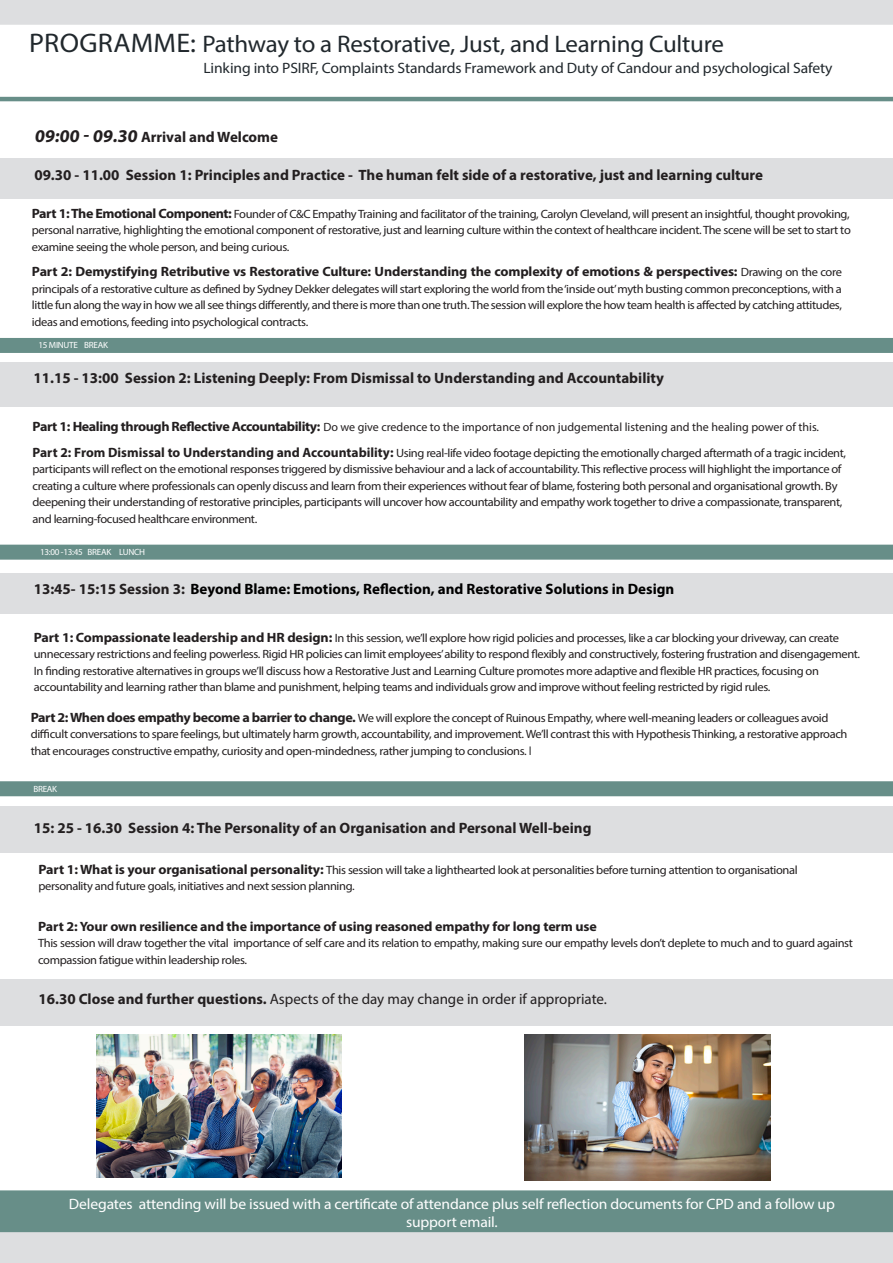
<style>
.page{position:relative;width:893px;height:1263px;background:#fff}
.page>*{position:absolute;margin:0;border:0;box-sizing:border-box;transform-origin:0 0}
.t1{font:24px "Myriad Pro";letter-spacing:-.01em;color:#21282d;scale:1.04 1}
.t2{font:700 15px "Myriad Pro";color:#231f20}
.t3{font:15px "Myriad Pro";letter-spacing:-.01em;color:#fff;scale:1.04 1}
.t4{font:700 15px "Myriad Pro";color:#000}
.t5{font:15px "Myriad Pro";letter-spacing:-.01em;color:#21282d;scale:1.04 1}
.t6{font:15px "Myriad Pro";color:#231f20}
.t7{font:700 13.5px "Myriad Pro";letter-spacing:-.01em;color:#231f20;scale:1.04 1}
.t8{font:12px/16.5px "Myriad Pro";letter-spacing:-.03em;color:#231f20;scale:1.04 1}
.t9{font:12px "Myriad Pro";color:#231f20}
.t10{font:9px "Myriad Pro";letter-spacing:-.03em;color:#fff}
.s1{font-size:27px}
.s2{font-size:18px}
.s3{font-weight:700;font-size:13.5px}
.s4{font-weight:400;font-size:12px}
.s5{color:#231f20}
.s6{color:#3e3e3f}
.s7{font-weight:700}
</style>
<div class="page">
<div style="left:0;top:979px;width:893px;height:47px;background:#dddee0"></div>
<div style="left:0;top:1190px;width:893px;height:73px;background:#678e88"></div>
<div style="left:0;top:573px;width:893px;height:40px;background:#dddee0"></div>
<hr style="left:0;top:97px;width:893px;height:4px;background:#678e88">
<div style="left:0;top:781px;width:893px;height:15px;background:#678e88"></div>
<div style="left:0;top:338px;width:893px;height:15px;background:#678e88"></div>
<div style="left:0;top:158px;width:893px;height:40px;background:#dddee0"></div>
<div style="left:0;top:362px;width:893px;height:45px;background:#dddee0"></div>
<div style="left:0;top:806px;width:893px;height:47px;background:#dddee0"></div>
<img style="left:96px;top:1035px;width:246px;height:142px">
<div style="left:0;top:545px;width:893px;height:15px;background:#678e88"></div>
<div style="left:0;top:0;width:893px;height:25px;background:#dddee0"></div>
<div style="left:0;top:1232px;width:893px;height:31px;background:#dddee0"></div>
<img style="left:525px;top:1035px;width:245px;height:145px">
<p class="t1" style="left:29px;top:29px;width:670px"><span class="s1">PROGRAMME:</span> Pathway to a Restorative, Just, and Learning Culture</p>
<p class="t5" style="left:203px;top:58px;width:606px">Linking into PSIRF, Complaints Standards Framework and Duty of Candour and psychological Safety</p>
<p class="t2" style="left:34px;top:128px;width:245px"><span class="s2">09:00 - 09.30</span>Arrival and Welcome</p>
<p class="t2" style="left:34px;top:165px;width:730px">09.30 - 11.00 Session 1: Principles and Practice - The human felt side of a restorative, just and learning culture</p>
<p class="t8" style="left:32px;top:205px;width:789px;text-align:justify"><span class="s3">Part 1: The Emotional Component:</span> Founder of C&amp;C Empathy Training and facilitator of the training, Carolyn Cleveland, will present an insightful, thought provoking, personal narrative, highlighting the emotional component of restorative, just and learning culture within the context of healthcare incident. The scene will be set to start to examine seeing the whole person, and being curious.</p>
<p class="t7" style="left:32px;top:263px;width:780px">Part 2: Demystifying Retributive vs Restorative Culture: Understanding the complexity of emotions &amp; perspectives: <span class="s4">Drawing on the core</span></p>
<p class="t8" style="left:32px;top:280px;width:780px;text-align:justify">principals of a restorative culture as defined by Sydney Dekker delegates will start exploring the world from the ‘inside out’ myth busting common preconceptions, with a little fun along the way in how we all see things differently, and there is more than one truth. The session will explore the how team health is affected by catching attitudes, ideas and emotions, feeding into psychological contracts.</p>
<p class="t10" style="left:39px;top:339px;width:71px">15 MINUTE BREAK</p>
<p class="t2" style="left:33px;top:369px;width:632px">11.15 - 13:00 Session 2: Listening Deeply: From Dismissal to Understanding and Accountability</p>
<p class="t9" style="left:33px;top:420px;width:788px"><span class="s3">Part 1: Healing through Reflective Accountability:</span> Do we give credence to the importance of non judgemental listening and the healing power of this.</p>
<p class="t8" style="left:33px;top:444px;width:784px"><span class="s3">Part 2: From Dismissal to Understanding and Accountability:</span> Using real-life video footage depicting the emotionally charged aftermath of a tragic incident, participants will reflect on the emotional responses triggered by dismissive behaviour and a lack of accountability. This reflective process will highlight the importance of creating a culture where professionals can openly discuss and learn from their experiences without fear of blame, fostering both personal and organisational growth. By deepening their understanding of restorative principles, participants will uncover how accountability and empathy work together to drive a compassionate, transparent, and learning-focused healthcare environment.</p>
<p class="t10" style="left:40px;top:546px;width:107px">13:00 -13:45 BREAK LUNCH</p>
<p class="t4" style="left:34px;top:579px;width:642px"><span class="s5">13:45- 15:15 Session 3:</span> Beyond Blame: Emotions, Reflection, and Restorative Solutions in Design</p>
<p class="t8" style="left:34px;top:629px;width:796px"><span class="s3">Part 1: Compassionate leadership and HR design:</span> In this session, we’ll explore how rigid policies and processes, like a car blocking your driveway, can create unnecessary restrictions and feeling powerless. Rigid HR policies can limit employees’ ability to respond flexibly and constructively, fostering frustration and disengagement.<br>In finding restorative alternatives in groups we’ll discuss how a Restorative Just and Learning Culture promotes more adaptive and flexible HR practices, focusing on accountability and learning rather than blame and punishment, helping teams and individuals grow and improve without feeling restricted by rigid rules.</p>
<p class="t8" style="left:31px;top:709px;width:787px"><span class="s3">Part 2: When does empathy become a barrier to change.</span> We will explore the concept of Ruinous Empathy, where well-meaning leaders or colleagues avoid difficult conversations to spare feelings, but ultimately harm growth, accountability, and improvement. We’ll contrast this with Hypothesis Thinking, a restorative approach that encourages constructive empathy, curiosity and open-mindedness, rather jumping to conclusions. <span class="s6">l</span></p>
<p class="t10" style="left:34px;top:783px;width:25px">BREAK</p>
<p class="t2" style="left:34px;top:818px;width:559px">15: 25 - 16.30 Session 4: The Personality of an Organisation and Personal Well-being</p>
<p class="t8" style="left:39px;top:861px;width:731px"><span class="s3">Part 1: What is your organisational personality:</span> This session will take a lighthearted look at personalities before turning attention to organisational personality and future goals, initiatives and next session planning.</p>
<p class="t7" style="left:38px;top:917px;width:539px">Part 2: Your own resilience and the importance of using reasoned empathy for long term use</p>
<p class="t8" style="left:38px;top:935px;width:785px">This session will draw together the vital importance of self care and its relation to empathy, making sure our empathy levels don’t deplete to much and to guard against compassion fatigue within leadership roles.</p>
<p class="t6" style="left:39px;top:989px;width:570px"><span class="s7">16.30 Close and further questions.</span> Aspects of the day may change in order if appropriate.</p>
<p class="t3" style="left:69px;top:1195px;width:738px">Delegates attending will be issued with a certificate of attendance plus self reflection documents for CPD and a follow up</p>
<p class="t3" style="left:406px;top:1213px;width:90px">support email.</p>
</div>
